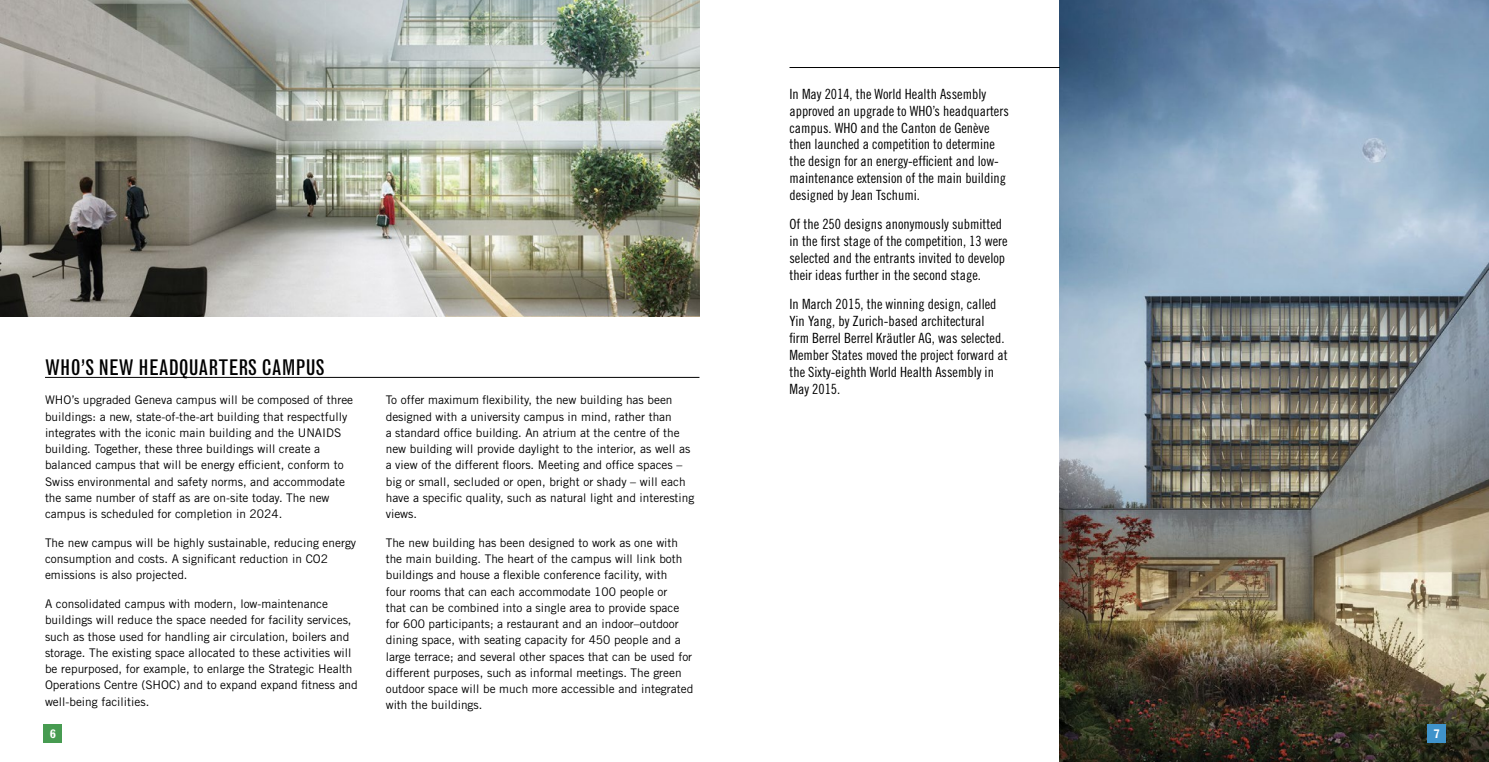
<style>
.page{position:relative;width:1489px;height:762px;background:#fff}
.page>*{position:absolute;margin:0;border:0;box-sizing:border-box;transform-origin:0 0}
.t1{font:condensed 21.25px "Grotesque MT Std";color:#000}
.t2{font:14px/16.9px "Trade Gothic LT Std Cn 18";color:#000}
.t3{font:11.88px/16.2px "Trade Gothic LT Std";color:#000}
.t4{font:700 11.88px "Grotesque MT Std";color:#fff}
</style>
<div class="page">
<hr style="left:45px;top:377px;width:654px;height:1px;background:#000">
<img style="left:1059px;top:0;width:429px;height:762px">
<img style="left:0;top:0;width:699px;height:316px">
<hr style="left:789px;top:67px;width:270px;height:1px;background:#000">
<div style="left:1427px;top:725px;width:18px;height:18px;background:#3f93cb"></div>
<div style="left:44px;top:725px;width:18px;height:18px;background:#479b51"></div>
<h1 class="t1" style="left:45px;top:355px;width:281px">WHO’S NEW HEADQUARTERS CAMPUS</h1>
<p class="t3" style="left:45px;top:392px;width:310px">WHO’s upgraded Geneva campus will be composed of three buildings: a new, state-of-the-art building that respectfully integrates with the iconic main building and the UNAIDS building. Together, these three buildings will create a balanced campus that will be energy efficient, conform to Swiss environmental and safety norms, and accommodate the same number of staff as are on-site today. The new campus is scheduled for completion in 2024.</p>
<p class="t3" style="left:45px;top:534px;width:313px">The new campus will be highly sustainable, reducing energy consumption and costs. A significant reduction in CO2 emissions is also projected.</p>
<p class="t3" style="left:45px;top:596px;width:314px">A consolidated campus with modern, low-maintenance buildings will reduce the space needed for facility services, such as those used for handling air circulation, boilers and storage. The existing space allocated to these activities will be repurposed, for example, to enlarge the Strategic Health Operations Centre (SHOC) and to expand expand fitness and well-being facilities.</p>
<p class="t3" style="left:386px;top:392px;width:310px">To offer maximum flexibility, the new building has been designed with a university campus in mind, rather than<br>a standard office building. An atrium at the centre of the new building will provide daylight to the interior, as well as a view of the different floors. Meeting and office spaces – big or small, secluded or open, bright or shady – will each have a specific quality, such as natural light and interesting views.</p>
<p class="t3" style="left:386px;top:534px;width:309px">The new building has been designed to work as one with the main building. The heart of the campus will link both buildings and house a flexible conference facility, with<br>four rooms that can each accommodate 100 people or<br>that can be combined into a single area to provide space for 600 participants; a restaurant and an indoor–outdoor dining space, with seating capacity for 450 people and a large terrace; and several other spaces that can be used for different purposes, such as informal meetings. The green outdoor space will be much more accessible and integrated with the buildings.</p>
<p class="t2" style="left:789px;top:85px;width:221px">In May 2014, the World Health Assembly approved an upgrade to WHO’s headquarters campus. WHO and the Canton de Genève then launched a competition to determine the design for an energy-efficient and low&shy;maintenance extension of the main building designed by Jean Tschumi.</p>
<p class="t2" style="left:789px;top:216px;width:219px">Of the 250 designs anonymously submitted in the first stage of the competition, 13 were selected and the entrants invited to develop their ideas further in the second stage.</p>
<p class="t2" style="left:789px;top:296px;width:219px">In March 2015, the winning design, called Yin Yang, by Zurich-based architectural firm Berrel Berrel Kräutler AG, was selected.<br>Member States moved the project forward at the Sixty-eighth World Health Assembly in May 2015.</p>
<p class="t4" style="left:50px;top:727px;width:7px">6</p>
<p class="t4" style="left:1433px;top:727px;width:7px">7</p>
</div>
